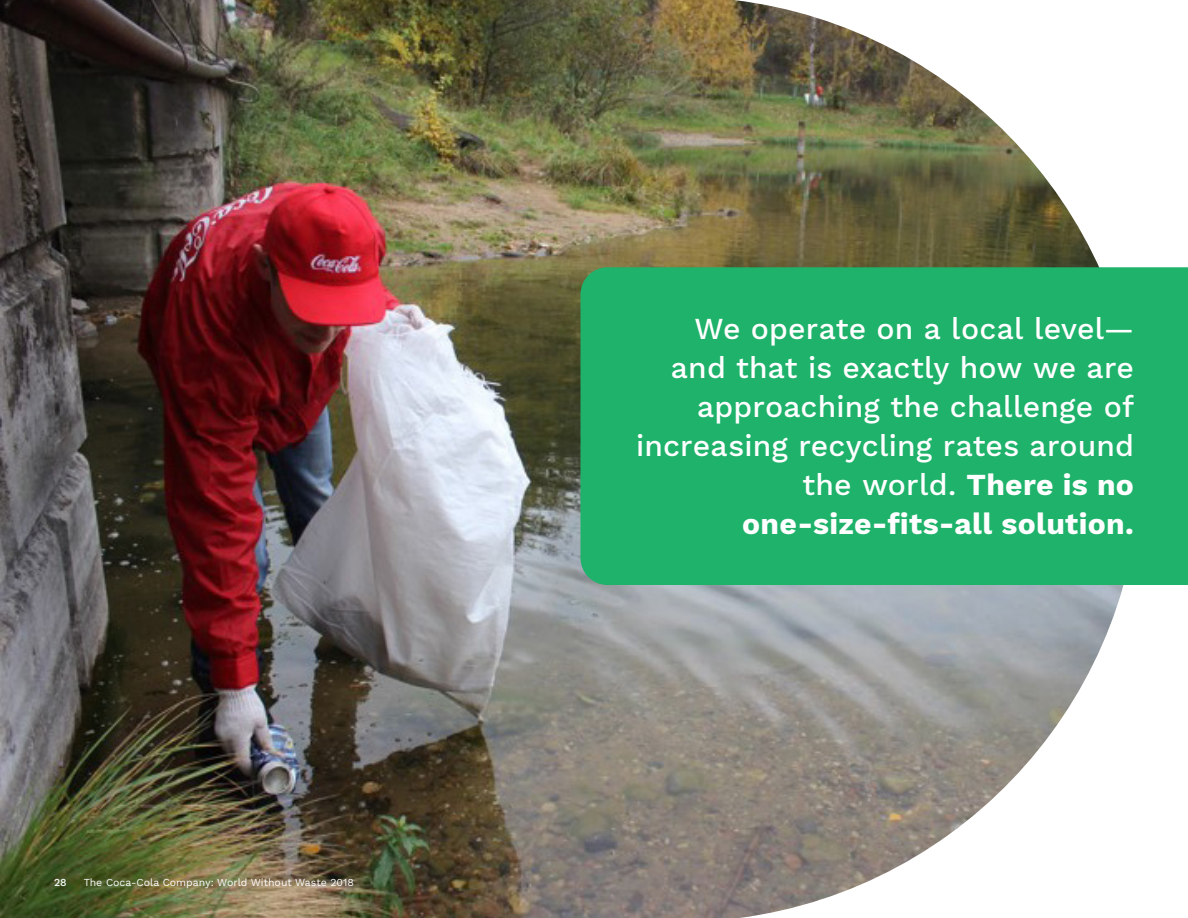
<style>
.page{position:relative;width:1188px;height:918px;background:#fff}
.page>*{position:absolute;margin:0;border:0;box-sizing:border-box;transform-origin:0 0}
.t1{font:500 30px/39px "Work Sans";letter-spacing:.005em;color:#fff;text-align:right}
.t2{font:10.5px "Work Sans";color:#fff}
.t3{font:500 10.5px "Work Sans";color:#fff}
.s1{font-weight:700}
</style>
<div class="page">
<img style="left:0;top:0;width:1124px;height:918px">
<div style="left:580px;top:267px;width:608px;height:318px;background:#1eb26a"></div>
<p class="t3" style="left:54px;top:877px;width:14px">28</p>
<p class="t2" style="left:84px;top:877px;width:272px">The Coca-Cola Company: World Without Waste 2018</p>
<p class="t1" style="left:636px;top:311px;width:499px">We operate on a local level— and that is exactly how we are approaching the challenge of increasing recycling rates around the world. <span class="s1">There is no one-size-fits-all solution.</span></p>
</div>
